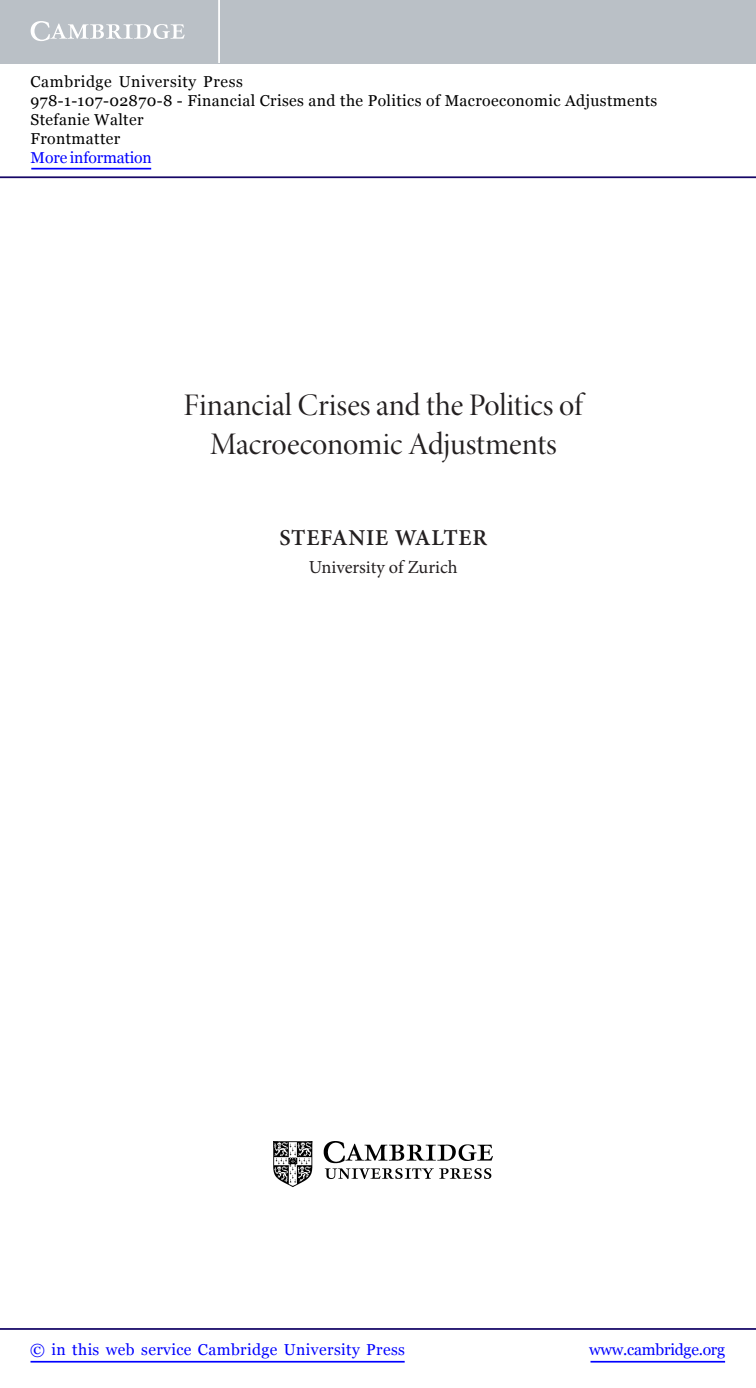
<style>
.page{position:relative;width:756px;height:1388px;background:#fff}
.page>*{position:absolute;margin:0;border:0;box-sizing:border-box;transform-origin:0 0}
.t1{font:31.5px/38.5px "Minion Pro Disp";color:#231f20;text-align:center}
.t2{font:600 22.75px "Minion Pro";letter-spacing:.035em;color:#231f20}
.t3{font:18.38px "Minion Pro";letter-spacing:-.005em;color:#231f20}
.t4{font:15.75px/18.9px "Georgia";letter-spacing:.025em;color:#000}
.t5{font:15.75px "Georgia";letter-spacing:.025em;color:#00f}
.t6{font:15.75px "Georgia";letter-spacing:-.015em;color:#00f}
.t7{font:15.75px "Georgia";letter-spacing:-.01em;color:#00f}
</style>
<div class="page">
<img style="left:274px;top:1141px;width:219px;height:46px">
<hr style="left:591px;top:1361px;width:134px;height:1px;background:#00f">
<hr style="left:0;top:1328px;width:756px;height:2px;background:#150666">
<hr style="left:31px;top:1361px;width:374px;height:1px;background:#00f">
<div style="left:0;top:0;width:756px;height:63px;background:#bac0c6"></div>
<svg style="left:31px;top:21px;width:154px;height:20px"></svg>
<hr style="left:218px;top:0;width:2px;height:63px;background:#fff">
<hr style="left:0;top:176px;width:756px;height:2px;background:#150666">
<hr style="left:31px;top:168px;width:120px;height:1px;background:#00f">
<p class="t4" style="left:31px;top:72px;width:628px">Cambridge University Press<br>978-1-107-02870-8 - Financial Crises and the Politics of Macroeconomic Adjustments Stefanie Walter<br>Frontmatter</p>
<p class="t7" style="left:31px;top:148px;width:123px">More information</p>
<h1 class="t1" style="left:184px;top:388px;width:401px">Financial Crises and the Politics of<br>Macroeconomic Adjustments</h1>
<h2 class="t2" style="left:279px;top:528px;width:209px">STEFANIE WALTER</h2>
<p class="t3" style="left:309px;top:560px;width:150px">University of Zurich</p>
<p class="t5" style="left:30px;top:1340px;width:376px">© in this web service Cambridge University Press</p>
<p class="t6" style="left:589px;top:1340px;width:137px">www.cambridge.org</p>
</div>
